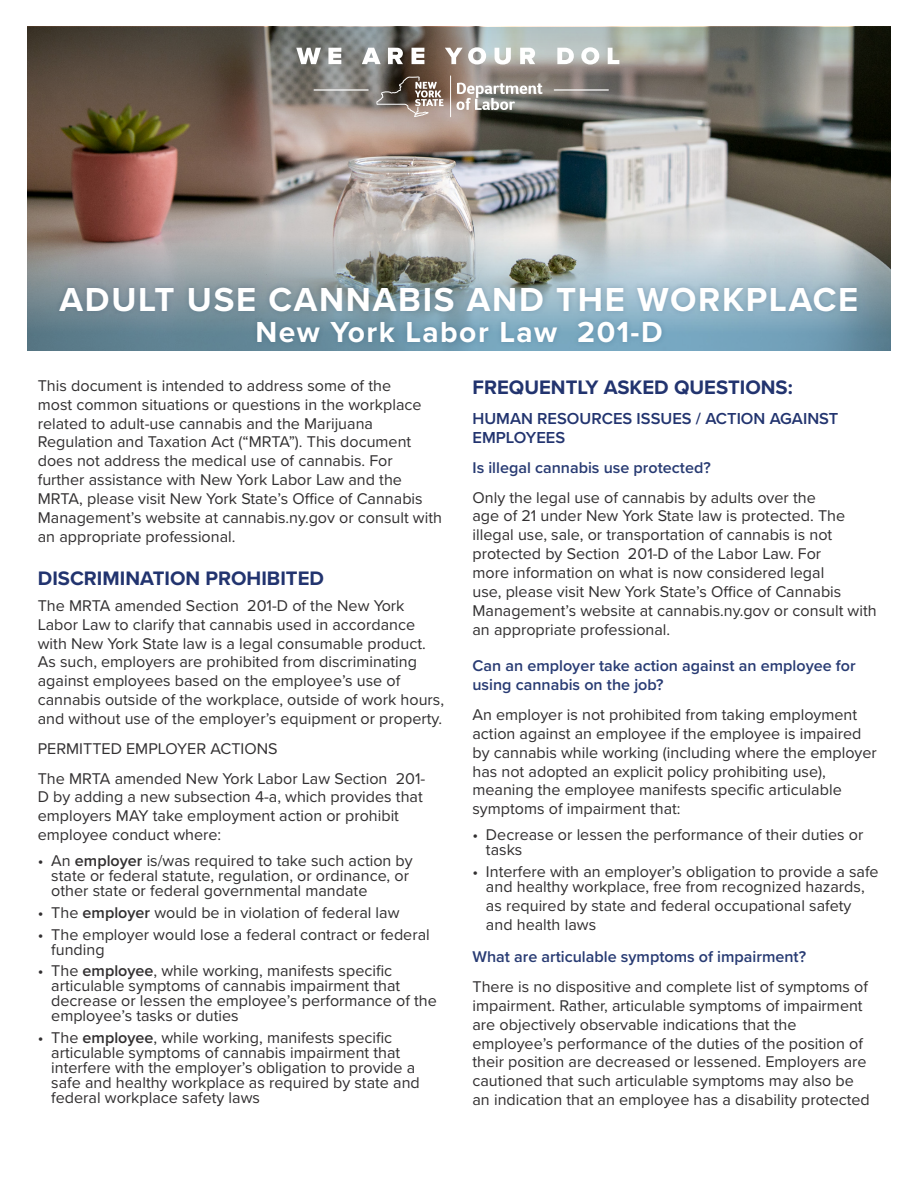
<style>
.page{position:relative;width:918px;height:1188px;background:#fff}
.page>*{position:absolute;margin:0;border:0;box-sizing:border-box;transform-origin:0 0}
.Fact_Sheet_Headline{font:700 34.5px "Proxima Nova";letter-spacing:.05em;color:#fff}
.Fact_Sheet_Headline-2{font:700 30px "Proxima Nova";letter-spacing:.05em;color:#fff}
.Section_Headline{font:700 20.25px "Proxima Nova";color:#22346f}
.Section_By-line{font:600 16.5px/18.9px "Proxima Nova";color:#22346f}
.Body_Copy{font:16.2px/18.9px "Proxima Nova";color:#312f30}
.Q___A_Head_Question{font:600 16.2px/18.9px "Proxima Nova";color:#283b73}
.s1{font-weight:600}
</style>
<div class="page">
<img style="left:27px;top:162px;width:864px;height:73px">
<img style="left:27px;top:27px;width:864px;height:135px">
<svg style="left:27px;top:235px;width:864px;height:116px;background:#a4abad"></svg>
<hr style="left:554px;top:89px;width:55px;height:2px;background:#fff">
<hr style="left:314px;top:89px;width:55px;height:2px;background:#fff">
<svg style="left:296px;top:48px;width:25px;height:16px"></svg>
<svg style="left:328px;top:48px;width:13px;height:16px"></svg>
<svg style="left:362px;top:48px;width:19px;height:16px"></svg>
<svg style="left:388px;top:48px;width:15px;height:16px"></svg>
<svg style="left:412px;top:48px;width:12px;height:16px"></svg>
<svg style="left:445px;top:47px;width:41px;height:18px"></svg>
<svg style="left:495px;top:48px;width:16px;height:17px"></svg>
<svg style="left:520px;top:48px;width:15px;height:16px"></svg>
<svg style="left:557px;top:48px;width:17px;height:16px"></svg>
<svg style="left:581px;top:47px;width:18px;height:18px"></svg>
<svg style="left:608px;top:48px;width:11px;height:16px"></svg>
<svg style="left:457px;top:83px;width:86px;height:27px"></svg>
<hr style="left:450px;top:76px;width:1px;height:41px;background:#fff">
<svg style="left:376px;top:76px;width:68px;height:41px;background:#84776d"></svg>
<div style="left:54px;top:281px;width:809px;height:68px;background:#002953;opacity:.2"></div>
<p class="Fact_Sheet_Headline" style="left:60px;top:274px;width:800px">ADULT USE CANNABIS AND THE WORKPLACE</p>
<p class="Fact_Sheet_Headline-2" style="left:255px;top:310px;width:409px">New York Labor Law 201-D</p>
<p class="Body_Copy" style="left:38px;top:375px;width:406px">This document is intended to address some of the<br>most common situations or questions in the workplace related to adult-use cannabis and the Marijuana Regulation and Taxation Act (“MRTA”). This document does not address the medical use of cannabis. For further assistance with New York Labor Law and the MRTA, please visit New York State’s Office of Cannabis Management’s website at cannabis.ny.gov or consult with an appropriate professional.</p>
<p class="Section_Headline" style="left:38px;top:563px;width:288px">DISCRIMINATION PROHIBITED</p>
<p class="Body_Copy" style="left:38px;top:595px;width:408px">The MRTA amended Section 201-D of the New York Labor Law to clarify that cannabis used in accordance with New York State law is a legal consumable product.<br>As such, employers are prohibited from discriminating against employees based on the employee’s use of cannabis outside of the workplace, outside of work hours, and without use of the employer’s equipment or property.</p>
<p class="Body_Copy" style="left:38px;top:738px;width:241px">PERMITTED EMPLOYER ACTIONS</p>
<p class="Body_Copy" style="left:38px;top:768px;width:389px">The MRTA amended New York Labor Law Section 201- D by adding a new subsection 4-a, which provides that employers MAY take employment action or prohibit employee conduct where:</p>
<p class="Body_Copy" style="left:51px;top:852px;width:363px;line-height:15px;text-indent:-14px">• An <span class="s1">employer</span> is/was required to take such action by state or federal statute, regulation, or ordinance, or other state or federal governmental mandate</p>
<p class="Body_Copy" style="left:38px;top:902px;width:363px">• The <span class="s1">employer</span> would be in violation of federal law</p>
<p class="Body_Copy" style="left:51px;top:926px;width:380px;line-height:15px;text-indent:-14px">• The employer would lose a federal contract or federal funding</p>
<p class="Body_Copy" style="left:51px;top:963px;width:387px;line-height:15px;text-indent:-14px">• The <span class="s1">employee</span>, while working, manifests specific articulable symptoms of cannabis impairment that decrease or lessen the employee’s performance of the employee’s tasks or duties</p>
<p class="Body_Copy" style="left:51px;top:1029px;width:370px;line-height:15px;text-indent:-14px">• The <span class="s1">employee</span>, while working, manifests specific articulable symptoms of cannabis impairment that interfere with the employer’s obligation to provide a safe and healthy workplace as required by state and federal workplace safety laws</p>
<p class="Section_Headline" style="left:472px;top:372px;width:322px">FREQUENTLY ASKED QUESTIONS:</p>
<p class="Section_By-line" style="left:472px;top:409px;width:367px">HUMAN RESOURCES ISSUES / ACTION AGAINST<br>EMPLOYEES</p>
<p class="Q___A_Head_Question" style="left:472px;top:458px;width:240px">Is illegal cannabis use protected?</p>
<p class="Body_Copy" style="left:472px;top:487px;width:406px">Only the legal use of cannabis by adults over the<br>age of 21 under New York State law is protected. The illegal use, sale, or transportation of cannabis is not protected by Section 201-D of the Labor Law. For<br>more information on what is now considered legal<br>use, please visit New York State’s Office of Cannabis Management’s website at cannabis.ny.gov or consult with an appropriate professional.</p>
<p class="Q___A_Head_Question" style="left:472px;top:656px;width:385px">Can an employer take action against an employee for using cannabis on the job?</p>
<p class="Body_Copy" style="left:472px;top:704px;width:406px">An employer is not prohibited from taking employment action against an employee if the employee is impaired by cannabis while working (including where the employer has not adopted an explicit policy prohibiting use), meaning the employee manifests specific articulable symptoms of impairment that:</p>
<p class="Body_Copy" style="left:486px;top:827px;width:379px;line-height:15px;text-indent:-14px">• Decrease or lessen the performance of their duties or tasks</p>
<p class="Body_Copy" style="left:472px;top:863px;width:408px;line-height:15px;text-align:center">• Interfere with an employer’s obligation to provide a safe and healthy workplace, free from recognized hazards,</p>
<p class="Body_Copy" style="left:486px;top:895px;width:367px">as required by state and federal occupational safety and health laws</p>
<p class="Q___A_Head_Question" style="left:472px;top:947px;width:335px">What are articulable symptoms of impairment?</p>
<p class="Body_Copy" style="left:472px;top:976px;width:399px">There is no dispositive and complete list of symptoms of impairment. Rather, articulable symptoms of impairment are objectively observable indications that the employee’s performance of the duties of the position of their position are decreased or lessened. Employers are cautioned that such articulable symptoms may also be an indication that an employee has a disability protected</p>
</div>
